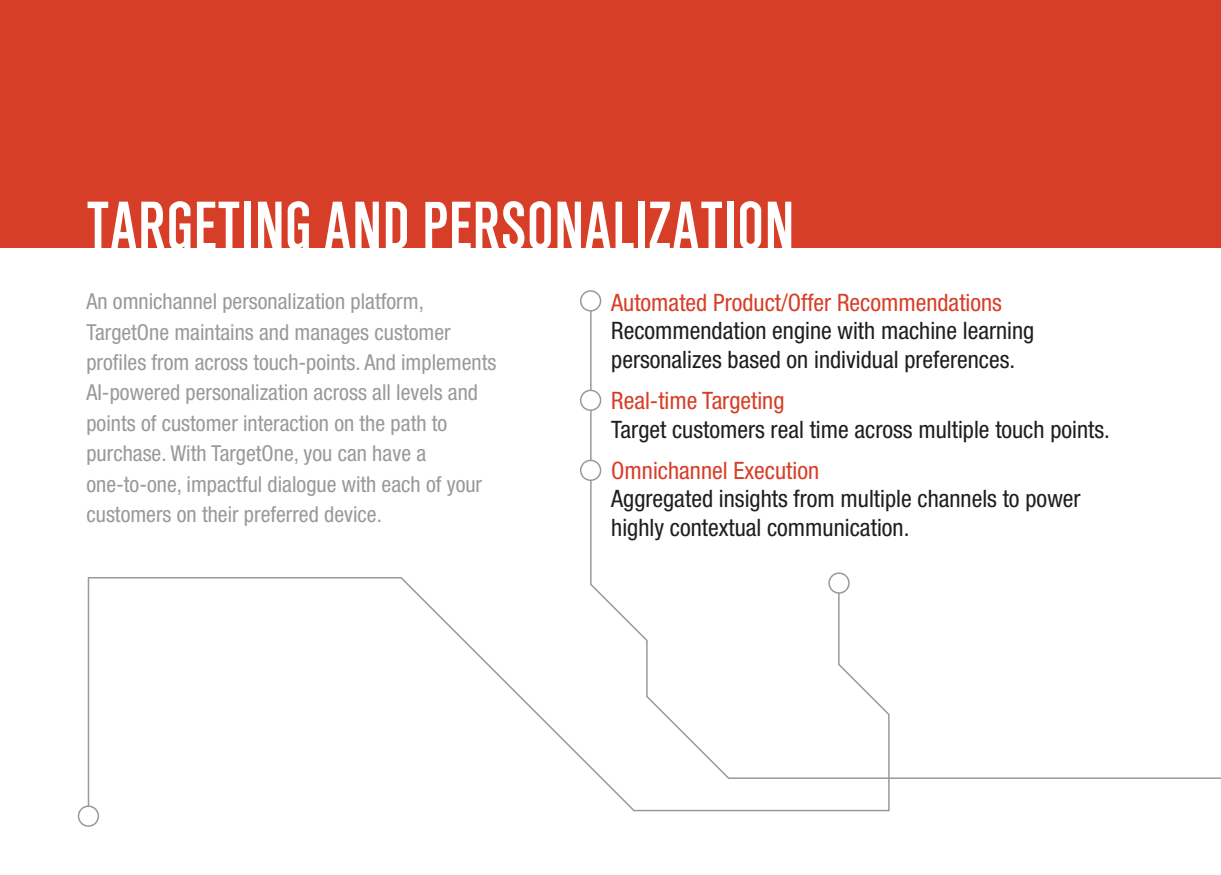
<style>
.page{position:relative;width:1221px;height:875px;background:#fff}
.page>*{position:absolute;margin:0;border:0;box-sizing:border-box;transform-origin:0 0}
.t1{font:60px "Simple Type Regular SWFTE";color:#fff}
.t2{font:condensed 24px/28.8px "Helvetica Neue";color:#211d1e}
.t3{font:condensed 24px "Helvetica Neue";color:#d73e27}
.t4{font:condensed 22px/30.4px "Helvetica Neue";color:#979a9c}
</style>
<div class="page">
<div style="left:0;top:0;width:1220px;height:247px;background:#d73e27"></div>
<svg style="left:830px;top:572px;width:18px;height:5px"></svg>
<svg style="left:78px;top:805px;width:21px;height:21px"></svg>
<svg style="left:580px;top:290px;width:21px;height:21px"></svg>
<svg style="left:580px;top:389px;width:21px;height:22px"></svg>
<svg style="left:580px;top:459px;width:21px;height:22px"></svg>
<svg style="left:88px;top:577px;width:801px;height:234px"></svg>
<h1 class="t1" style="left:86px;top:188px;width:709px">TARGETING AND PERSONALIZATION</h1>
<p class="t4" style="left:86px;top:286px;width:411px">An omnichannel personalization platform, TargetOne maintains and manages customer profiles from across touch-points. And implements AI-powered personalization across all levels and points of customer interaction on the path to purchase. With TargetOne, you can have a one-to-one, impactful dialogue with each of your customers on their preferred device.</p>
<p class="t3" style="left:611px;top:288px;width:392px">Automated Product/Offer Recommendations</p>
<p class="t2" style="left:611px;top:316px;width:424px">Recommendation engine with machine learning personalizes based on individual preferences.</p>
<p class="t3" style="left:611px;top:386px;width:175px">Real-time Targeting</p>
<p class="t2" style="left:611px;top:415px;width:500px">Target customers real time across multiple touch points.</p>
<p class="t3" style="left:611px;top:456px;width:209px">Omnichannel Execution</p>
<p class="t2" style="left:611px;top:484px;width:471px">Aggregated insights from multiple channels to power highly contextual communication.</p>
</div>
